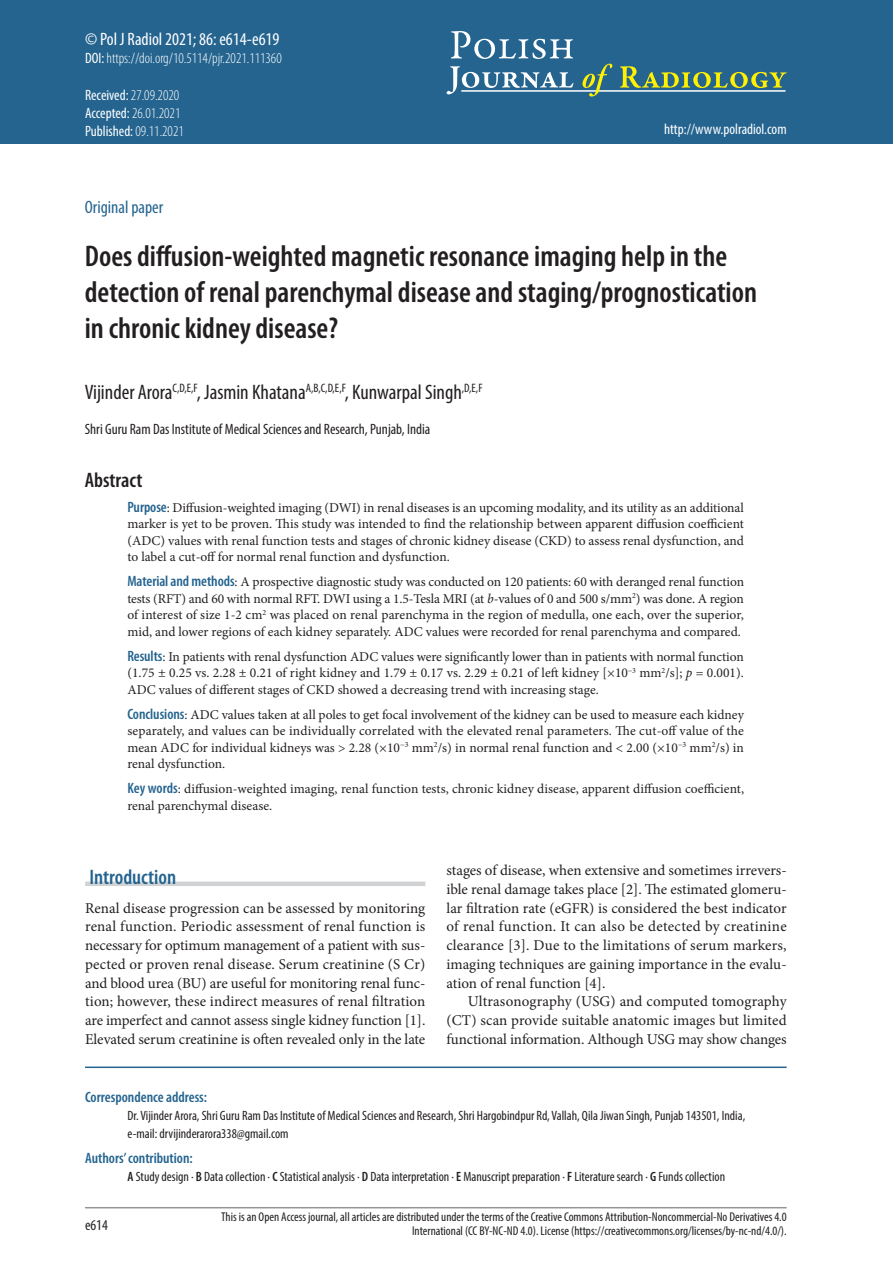
<style>
.page{position:relative;width:893px;height:1263px;background:#fff}
.page>*{position:absolute;margin:0;border:0;box-sizing:border-box;transform-origin:0 0}
.tytul{font:600 condensed 30px/36px "Myriad Pro";color:#231f20}
.autor{font:condensed 21px "Myriad Pro";color:#231f20}
.srodtytul_1{font:600 condensed 21px "Myriad Pro";color:#24648f}
.streszcz{font:600 condensed 21px "Myriad Pro";color:#231f20}
.Pol_J_Radiol{font:condensed 18px "Myriad Pro";color:#fff}
.original_article{font:condensed 18px "Myriad Pro";color:#24648f}
.tekst_bez_wciecia{font:15px/18.8px "Minion Pro";letter-spacing:-.005em;color:#231f20;text-align:justify}
.tekst{font:15px/18.8px "Minion Pro";letter-spacing:-.01em;color:#231f20;text-align:justify}
.doi{font:300 condensed 15px "Myriad Pro";color:#fff}
.autor_adres{font:condensed 15px "Myriad Pro";color:#231f20}
.original_article-2{font:condensed 15px "Myriad Pro";color:#fff}
.adres_do_koresponden{font:600 condensed 15px "Myriad Pro";color:#24648f}
.authors_contribution{font:600 condensed 15px "Myriad Pro";color:#24648f}
.doi-2{font:condensed 15px "Myriad Pro";color:#fff}
.tabela_tekst{font:condensed 15px "Myriad Pro";color:#231f20}
.streszczenie{font:13.5px/16.5px "Minion Pro";color:#231f20;text-align:justify}
.adres_do_koresponden-2{font:condensed 13.5px/18px "Myriad Pro";color:#231f20}
.authors_contribution-2{font:condensed 13.5px "Myriad Pro";color:#231f20}
.t1{font:condensed 12.75px/14.2px "Myriad Pro";color:#231f20;text-align:right}
.s1{font-weight:400}
.s2{font-weight:300}
.s3{font-family:"Myriad Pro";font-weight:600;font-stretch:condensed;font-size:15px;color:#24648f}
.s4{font-style:italic}
.s5{font-weight:600}
</style>
<div class="page">
<hr style="left:85px;top:1207px;width:702px;height:1px;background:#939598">
<div style="left:0;top:0;width:893px;height:144px;background:#24648f"></div>
<svg style="left:451px;top:31px;width:122px;height:28px"></svg>
<svg style="left:446px;top:66px;width:127px;height:28px"></svg>
<hr style="left:461px;top:90px;width:324px;height:2px;background:#fff">
<svg style="left:582px;top:64px;width:30px;height:33px"></svg>
<svg style="left:620px;top:66px;width:167px;height:22px"></svg>
<hr style="left:85px;top:1066px;width:702px;height:2px;background:#24648f">
<div style="left:85px;top:881px;width:340px;height:5px;background:#d1d2d4"></div>
<p class="Pol_J_Radiol" style="left:85px;top:28px;width:196px">© Pol J Radiol 2021; 86: e614-e619</p>
<p class="doi" style="left:85px;top:49px;width:198px"><span class="s1">DOI:</span> https://doi.org/10.5114/pjr.2021.111360</p>
<p class="doi" style="left:85px;top:86px;width:96px"><span class="s1">Received:</span> 27.09.2020</p>
<p class="doi" style="left:85px;top:104px;width:97px"><span class="s1">Accepted:</span> 26.01.2021</p>
<p class="doi-2" style="left:85px;top:122px;width:100px">Published: <span class="s2">09.11.2021</span></p>
<p class="original_article-2" style="left:664px;top:120px;width:124px">http://www.polradiol.com</p>
<p class="original_article" style="left:85px;top:196px;width:80px">Original paper</p>
<p class="tytul" style="left:85px;top:237px;width:674px">Does diffusion-weighted magnetic resonance imaging help in the detection of renal parenchymal disease and staging/prognostication in chronic kidney disease?</p>
<p class="autor" style="left:85px;top:379px;width:399px">Vijinder Arora<sup>C,D,E,F</sup>, Jasmin Khatana<sup>A,B,C,D,E,F</sup>, Kunwarpal Singh<sup>,D,E,F</sup></p>
<p class="autor_adres" style="left:85px;top:420px;width:347px">Shri Guru Ram Das Institute of Medical Sciences and Research, Punjab, India</p>
<p class="streszcz" style="left:85px;top:467px;width:59px">Abstract</p>
<p class="streszczenie" style="left:127px;top:499px;width:618px"><span class="s3">Purpose</span>: Diffusion-weighted imaging (DWI) in renal diseases is an upcoming modality, and its utility as an additional marker is yet to be proven. This study was intended to find the relationship between apparent diffusion coefficient (ADC) values with renal function tests and stages of chronic kidney disease (CKD) to assess renal dysfunction, and to label a cut-off for normal renal function and dysfunction.</p>
<p class="streszczenie" style="left:127px;top:574px;width:618px"><span class="s3">Material and methods</span>: A prospective diagnostic study was conducted on 120 patients: 60 with deranged renal function tests (RFT) and 60 with normal RFT. DWI using a 1.5-Tesla MRI (at <span class="s4">b</span>-values of 0 and 500 s/mm<sup>2</sup>) was done. A region of interest of size 1-2 cm<sup>2</sup> was placed on renal parenchyma in the region of medulla, one each, over the superior, mid, and lower regions of each kidney separately. ADC values were recorded for renal parenchyma and compared.</p>
<p class="streszczenie" style="left:127px;top:648px;width:618px"><span class="s3">Results</span>: In patients with renal dysfunction ADC values were significantly lower than in patients with normal function (1.75 ± 0.25 vs. 2.28 ± 0.21 of right kidney and 1.79 ± 0.17 vs. 2.29 ± 0.21 of left kidney [×10<sup>−3</sup> mm<sup>2</sup>/s]; <span class="s4">p</span> = 0.001).<br>ADC values of different stages of CKD showed a decreasing trend with increasing stage.</p>
<p class="streszczenie" style="left:127px;top:706px;width:618px"><span class="s3">Conclusions</span>: ADC values taken at all poles to get focal involvement of the kidney can be used to measure each kidney separately, and values can be individually correlated with the elevated renal parameters. The cut-off value of the mean ADC for individual kidneys was &gt; 2.28 (×10<sup>−3</sup> mm<sup>2</sup>/s) in normal renal function and &lt; 2.00 (×10<sup>−3</sup> mm<sup>2</sup>/s) in renal dysfunction.</p>
<p class="streszczenie" style="left:127px;top:781px;width:618px"><span class="s3">Key words</span>: diffusion-weighted imaging, renal function tests, chronic kidney disease, apparent diffusion coefficient, renal parenchymal disease.</p>
<p class="srodtytul_1" style="left:89px;top:864px;width:88px">Introduction</p>
<p class="tekst_bez_wciecia" style="left:85px;top:898px;width:342px">Renal disease progression can be assessed by monitoring renal function. Periodic assessment of renal function is necessary for optimum management of a patient with sus&shy;pected or proven renal disease. Serum creatinine (S Cr) and blood urea (BU) are useful for monitoring renal func&shy;tion; however, these indirect measures of renal filtration are imperfect and cannot assess single kidney function [1].<br>Elevated serum creatinine is often revealed only in the late</p>
<p class="tekst_bez_wciecia" style="left:446px;top:861px;width:342px">stages of disease, when extensive and sometimes irrevers&shy;ible renal damage takes place [2]. The estimated glomeru&shy;lar filtration rate (eGFR) is considered the best indicator of renal function. It can also be detected by creatinine clearance [3]. Due to the limitations of serum markers, imaging techniques are gaining importance in the evalu&shy;ation of renal function [4].</p>
<p class="tekst" style="left:446px;top:992px;width:342px;text-indent:21px">Ultrasonography (USG) and computed tomography (CT) scan provide suitable anatomic images but limited functional information. Although USG may show changes</p>
<p class="adres_do_koresponden" style="left:85px;top:1088px;width:124px">Correspondence address:</p>
<p class="adres_do_koresponden-2" style="left:128px;top:1106px;width:619px">Dr. Vijinder Arora, Shri Guru Ram Das Institute of Medical Sciences and Research, Shri Hargobindpur Rd, Vallah, Qila Jiwan Singh, Punjab 143501, India, e-mail: drvijinderarora338@gmail.com</p>
<p class="authors_contribution" style="left:85px;top:1149px;width:109px">Authors’ contribution:</p>
<p class="authors_contribution-2" style="left:128px;top:1168px;width:599px"><span class="s5">A</span> Study design ∙ <span class="s5">B</span> Data collection ∙ <span class="s5">C</span> Statistical analysis ∙ <span class="s5">D</span> Data interpretation ∙ <span class="s5">E</span> Manuscript preparation ∙ <span class="s5">F</span> Literature search ∙ <span class="s5">G</span> Funds collection</p>
<p class="tabela_tekst" style="left:85px;top:1216px;width:24px">e614</p>
<p class="t1" style="left:221px;top:1209px;width:567px">This is an Open Access journal, all articles are distributed under the terms of the Creative Commons Attribution-Noncommercial-No Derivatives 4.0<br>International (CC BY-NC-ND 4.0). License (https://creativecommons.org/licenses/by-nc-nd/4.0/).</p>
</div>
